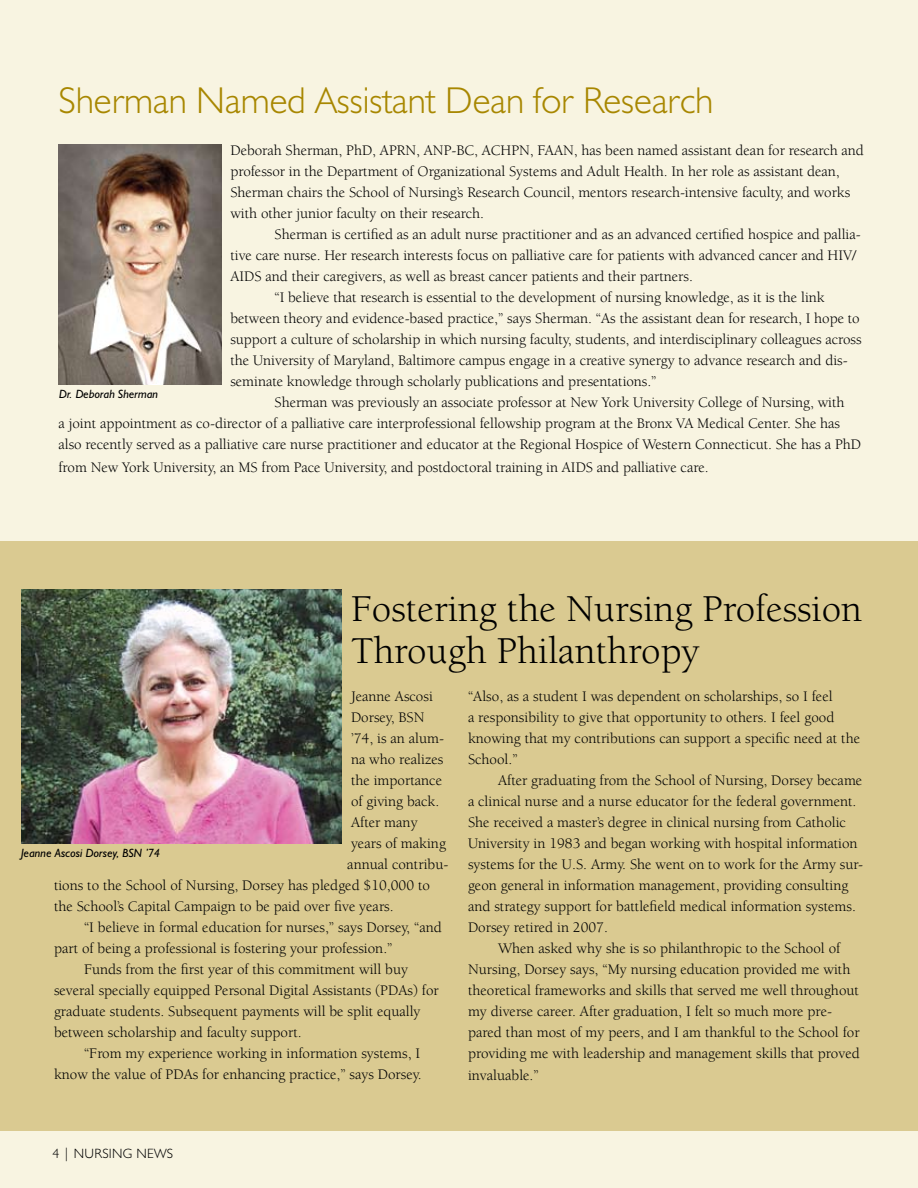
<style>
.page{position:relative;width:918px;height:1188px;background:#f8f4e1}
.page>*{position:absolute;margin:0;border:0;box-sizing:border-box;transform-origin:0 0}
.t1{font:39px/42px "Berkeley";color:#000}
.t2{font:300 37.5px "Humanist 521 BT";color:#a88701}
.t3{font:15px/21px "Berkeley";color:#000}
.t4{font:300 13.5px "Humanist 521 BT";letter-spacing:.02em;color:#000}
.t5{font:italic 12px "Humanist 521 BT";color:#000}
</style>
<div class="page">
<img style="left:58px;top:144px;width:164px;height:240px">
<div style="left:0;top:542px;width:918px;height:589px;background:#daca91"></div>
<img style="left:21px;top:590px;width:321px;height:253px">
<h2 class="t2" style="left:58px;top:77px;width:656px">Sherman Named Assistant Dean for Research</h2>
<p class="t3" style="left:230px;top:140px;width:635px">Deborah Sherman, PhD, APRN, ANP-BC, ACHPN, FAAN, has been named assistant dean for research and professor in the Department of Organizational Systems and Adult Health. In her role as assistant dean, Sherman chairs the School of Nursing’s Research Council, mentors research-intensive faculty, and works with other junior faculty on their research.</p>
<p class="t3" style="left:275px;top:224px;width:588px">Sherman is certified as an adult nurse practitioner and as an advanced certified hospice and pallia-</p>
<p class="t3" style="left:230px;top:245px;width:627px">tive care nurse. Her research interests focus on palliative care for patients with advanced cancer and HIV/</p>
<p class="t3" style="left:230px;top:266px;width:464px">AIDS and their caregivers, as well as breast cancer patients and their partners.</p>
<p class="t3" style="left:275px;top:287px;width:552px">“I believe that research is essential to the development of nursing knowledge, as it is the link</p>
<p class="t3" style="left:230px;top:308px;width:631px">between theory and evidence-based practice,” says Sherman. “As the assistant dean for research, I hope to</p>
<p class="t3" style="left:230px;top:329px;width:633px">support a culture of scholarship in which nursing faculty, students, and interdisciplinary colleagues across</p>
<p class="t3" style="left:230px;top:350px;width:619px">the University of Maryland, Baltimore campus engage in a creative synergy to advance research and dis-</p>
<p class="t3" style="left:230px;top:371px;width:428px">seminate knowledge through scholarly publications and presentations.”</p>
<p class="t3" style="left:275px;top:392px;width:572px">Sherman was previously an associate professor at New York University College of Nursing, with</p>
<p class="t3" style="left:59px;top:413px;width:783px">a joint appointment as co-director of a palliative care interprofessional fellowship program at the Bronx VA Medical Center. She has</p>
<p class="t3" style="left:59px;top:434px;width:804px">also recently served as a palliative care nurse practitioner and educator at the Regional Hospice of Western Connecticut. She has a PhD</p>
<p class="t3" style="left:59px;top:457px;width:652px">from New York University, an MS from Pace University, and postdoctoral training in AIDS and palliative care.</p>
<p class="t5" style="left:59px;top:386px;width:101px">Dr. Deborah Sherman</p>
<h1 class="t1" style="left:351px;top:589px;width:513px">Fostering the Nursing Profession<br>Through Philanthropy</h1>
<p class="t3" style="left:351px;top:686px;width:83px">Jeanne Ascosi</p>
<p class="t3" style="left:351px;top:707px;width:75px">Dorsey, BSN</p>
<p class="t3" style="left:351px;top:728px;width:95px">’74, is an alum-</p>
<p class="t3" style="left:351px;top:749px;width:94px">na who realizes</p>
<p class="t3" style="left:351px;top:770px;width:93px">the importance</p>
<p class="t3" style="left:351px;top:791px;width:90px">of giving back.</p>
<p class="t3" style="left:351px;top:812px;width:68px">After many</p>
<p class="t3" style="left:351px;top:833px;width:96px">years of making</p>
<p class="t3" style="left:347px;top:854px;width:103px">annual contribu-</p>
<p class="t3" style="left:54px;top:875px;width:378px">tions to the School of Nursing, Dorsey has pledged $10,000 to</p>
<p class="t3" style="left:54px;top:896px;width:341px">the School’s Capital Campaign to be paid over five years.</p>
<p class="t3" style="left:84px;top:917px;width:359px">“I believe in formal education for nurses,” says Dorsey, “and</p>
<p class="t3" style="left:54px;top:938px;width:340px">part of being a professional is fostering your profession.”</p>
<p class="t3" style="left:84px;top:959px;width:326px">Funds from the first year of this commitment will buy</p>
<p class="t3" style="left:54px;top:980px;width:386px">several specially equipped Personal Digital Assistants (PDAs) for</p>
<p class="t3" style="left:54px;top:1001px;width:368px">graduate students. Subsequent payments will be split equally</p>
<p class="t3" style="left:54px;top:1022px;width:249px">between scholarship and faculty support.</p>
<p class="t3" style="left:84px;top:1043px;width:338px">“From my experience working in information systems, I</p>
<p class="t3" style="left:54px;top:1064px;width:369px">know the value of PDAs for enhancing practice,” says Dorsey.</p>
<p class="t5" style="left:21px;top:845px;width:141px">Jeanne Ascosi Dorsey, BSN ’74</p>
<p class="t3" style="left:468px;top:686px;width:394px">“Also, as a student I was dependent on scholarships, so I feel<br>a responsibility to give that opportunity to others. I feel good knowing that my contributions can support a specific need at the School.”</p>
<p class="t3" style="left:498px;top:770px;width:366px">After graduating from the School of Nursing, Dorsey became</p>
<p class="t3" style="left:468px;top:791px;width:390px">a clinical nurse and a nurse educator for the federal government.</p>
<p class="t3" style="left:468px;top:812px;width:380px">She received a master’s degree in clinical nursing from Catholic</p>
<p class="t3" style="left:468px;top:833px;width:391px">University in 1983 and began working with hospital information</p>
<p class="t3" style="left:468px;top:854px;width:397px">systems for the U.S. Army. She went on to work for the Army sur-</p>
<p class="t3" style="left:468px;top:875px;width:382px">geon general in information management, providing consulting</p>
<p class="t3" style="left:468px;top:896px;width:389px">and strategy support for battlefield medical information systems.</p>
<p class="t3" style="left:468px;top:917px;width:141px">Dorsey retired in 2007.</p>
<p class="t3" style="left:498px;top:938px;width:344px">When asked why she is so philanthropic to the School of</p>
<p class="t3" style="left:468px;top:959px;width:384px">Nursing, Dorsey says, “My nursing education provided me with</p>
<p class="t3" style="left:468px;top:980px;width:393px">theoretical frameworks and skills that served me well throughout</p>
<p class="t3" style="left:468px;top:1001px;width:366px">my diverse career. After graduation, I felt so much more pre-</p>
<p class="t3" style="left:468px;top:1022px;width:393px">pared than most of my peers, and I am thankful to the School for</p>
<p class="t3" style="left:468px;top:1043px;width:393px">providing me with leadership and management skills that proved</p>
<p class="t3" style="left:468px;top:1066px;width:72px">invaluable.”</p>
<p class="t4" style="left:52px;top:1145px;width:122px">4 | NURSING NEWS</p>
</div>
